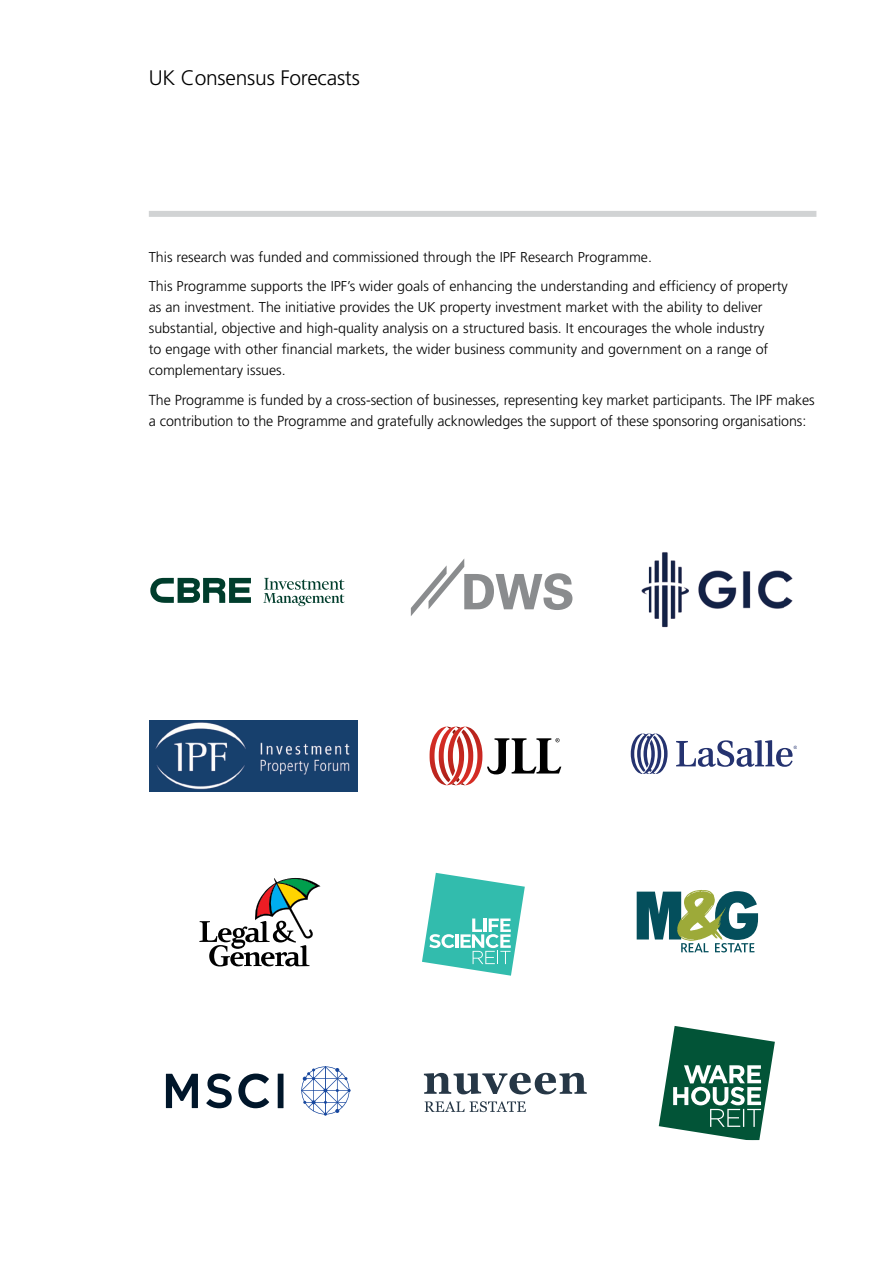
<style>
.page{position:relative;width:893px;height:1263px;background:#fff}
.page>*{position:absolute;margin:0;border:0;box-sizing:border-box;transform-origin:0 0}
.t1{font:300 21px "Frutiger LT Pro";letter-spacing:-.01em;color:#000}
.t2{font:300 14.55px/21px "Frutiger LT Pro";letter-spacing:-.005em;color:#000}
.t3{font:300 14.25px/21px "Frutiger LT Pro";color:#000}
.t4{font:4.5px "Arial";color:#253370}
</style>
<div class="page">
<div style="left:149px;top:211px;width:667px;height:6px;background:#d1d3d4"></div>
<img style="left:456px;top:776px;width:9px;height:2px">
<img style="left:465px;top:726px;width:17px;height:59px">
<img style="left:456px;top:726px;width:9px;height:50px">
<img style="left:447px;top:734px;width:9px;height:48px">
<img style="left:429px;top:726px;width:18px;height:59px">
<svg style="left:451px;top:778px;width:14px;height:7px"></svg>
<svg style="left:447px;top:726px;width:14px;height:8px"></svg>
<svg style="left:487px;top:738px;width:74px;height:36px"></svg>
<svg style="left:637px;top:890px;width:121px;height:62px"></svg>
<svg style="left:411px;top:558px;width:161px;height:58px"></svg>
<svg style="left:659px;top:1026px;width:116px;height:115px"></svg>
<svg style="left:424px;top:1073px;width:163px;height:21px"></svg>
<svg style="left:425px;top:1101px;width:101px;height:11px"></svg>
<svg style="left:199px;top:878px;width:121px;height:88px"></svg>
<svg style="left:150px;top:578px;width:101px;height:25px"></svg>
<svg style="left:263px;top:578px;width:82px;height:28px"></svg>
<img style="left:150px;top:720px;width:207px;height:72px">
<svg style="left:166px;top:1074px;width:32px;height:34px"></svg>
<div style="left:278px;top:1074px;width:5px;height:34px;background:#00162a"></div>
<svg style="left:238px;top:1073px;width:31px;height:35px"></svg>
<svg style="left:206px;top:1073px;width:26px;height:35px"></svg>
<svg style="left:301px;top:1066px;width:50px;height:50px"></svg>
<img style="left:641px;top:552px;width:152px;height:76px">
<svg style="left:631px;top:733px;width:37px;height:41px"></svg>
<svg style="left:676px;top:740px;width:117px;height:27px"></svg>
<svg style="left:422px;top:873px;width:103px;height:103px"></svg>
<h1 class="t1" style="left:149px;top:66px;width:213px">UK Consensus Forecasts</h1>
<p class="t3" style="left:149px;top:242px;width:641px;line-height:29.5px">This research was funded and commissioned through the IPF Research Programme.<br>This Programme supports the IPF’s wider goals of enhancing the understanding and efficiency of property</p>
<p class="t3" style="left:149px;top:297px;width:621px">as an investment. The initiative provides the UK property investment market with the ability to deliver substantial, objective and high-quality analysis on a structured basis. It encourages the whole industry to engage with other financial markets, the wider business community and government on a range of complementary issues.</p>
<p class="t2" style="left:149px;top:389px;width:667px">The Programme is funded by a cross-section of businesses, representing key market participants. The IPF makes a contribution to the Programme and gratefully acknowledges the support of these sponsoring organisations:</p>
<p class="t4" style="left:794px;top:745px;width:5px">®</p>
</div>
